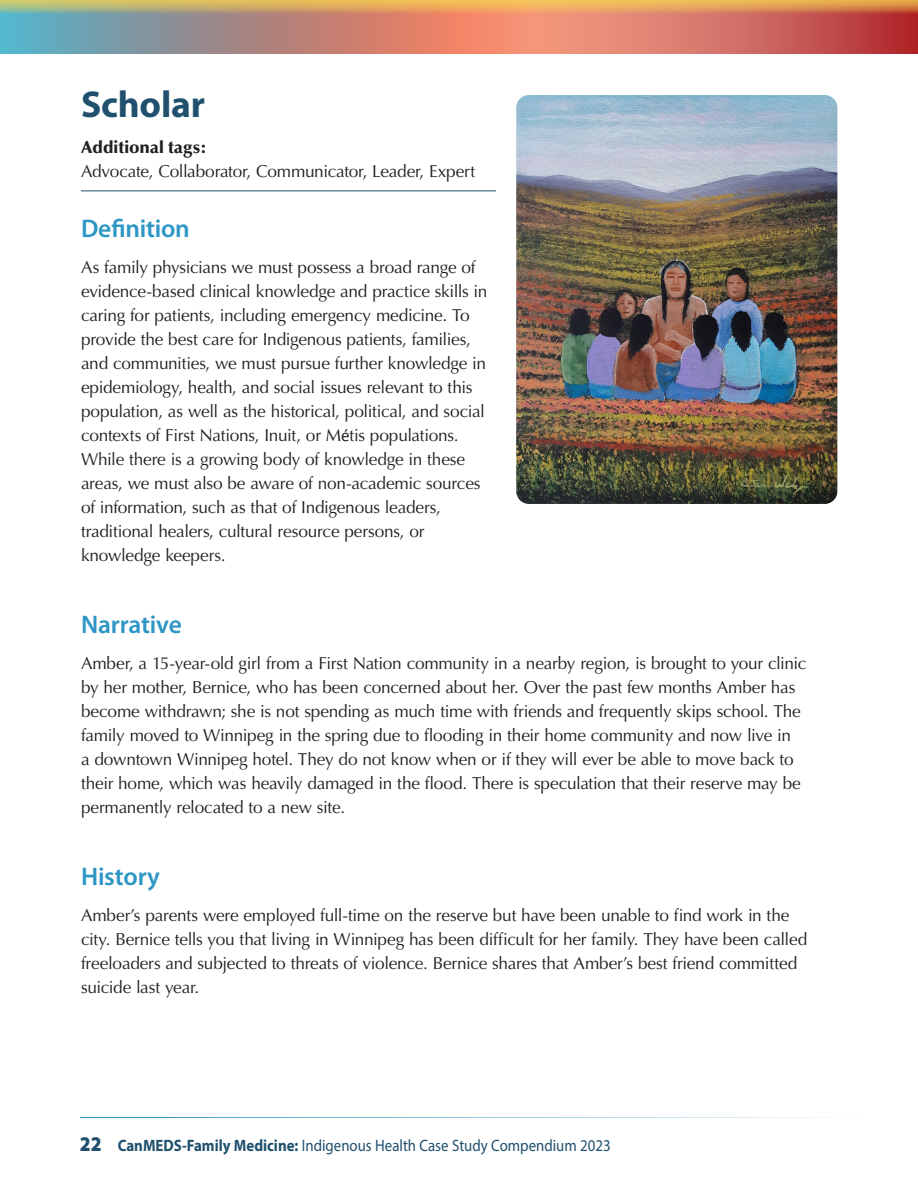
<style>
.page{position:relative;width:918px;height:1188px;background:#fff}
.page>*{position:absolute;margin:0;border:0;box-sizing:border-box;transform-origin:0 0}
.Subhead_2{font:700 37.5px "Myriad Pro";letter-spacing:-.005em;color:#20506e}
.Subhead_3{font:600 25.5px "Myriad Pro";letter-spacing:-.01em;color:#2e96c5}
.Body_text-optima{font:17.25px/24px "Optima";letter-spacing:-.015em;color:#231f20}
.t1{font:16.5px "Myriad Pro";color:#20506e;scale:.9 1}
.s1{font-weight:900}
.s2{font-family:"Calibri"}
.s3{font-weight:900;font-size:21px}
.s4{font-weight:700}
</style>
<div class="page">
<hr style="left:80px;top:1117px;width:784px;height:1px;background:#2e96c5">
<div style="left:0;top:0;width:918px;height:54px;background:#f48b6d"></div>
<svg style="left:0;top:14px;width:437px;height:40px;background:#9d8f8f"></svg>
<svg style="left:537px;top:14px;width:381px;height:40px"></svg>
<svg style="left:0;top:0;width:918px;height:14px;background:#d7a664"></svg>
<hr style="left:81px;top:190px;width:415px;height:1px;background:#20506e">
<img style="left:516px;top:95px;width:321px;height:409px">
<h2 class="Subhead_2" style="left:81px;top:80px;width:126px">Scholar</h2>
<p class="Body_text-optima" style="left:81px;top:135px;width:396px"><span class="s1">Additional tags:<br></span>Advocate, Collaborator, Communicator, Leader, Expert</p>
<h3 class="Subhead_3" style="left:81px;top:212px;width:110px">Definition</h3>
<p class="Body_text-optima" style="left:81px;top:255px;width:408px">As family physicians we must possess a broad range of evidence-based clinical knowledge and practice skills in caring for patients, including emergency medicine. To provide the best care for Indigenous patients, families, and communities, we must pursue further knowledge in epidemiology, health, and social issues relevant to this population, as well as the historical, political, and social contexts of First Nations, Inuit, or M<span class="s2">é</span>tis populations.<br>While there is a growing body of knowledge in these areas, we must also be aware of non-academic sources of information, such as that of Indigenous leaders, traditional healers, cultural resource persons, or knowledge keepers.</p>
<h3 class="Subhead_3" style="left:81px;top:608px;width:102px">Narrative</h3>
<p class="Body_text-optima" style="left:81px;top:651px;width:727px">Amber, a 15-year-old girl from a First Nation community in a nearby region, is brought to your clinic by her mother, Bernice, who has been concerned about her. Over the past few months Amber has become withdrawn; she is not spending as much time with friends and frequently skips school. The family moved to Winnipeg in the spring due to flooding in their home community and now live in<br>a downtown Winnipeg hotel. They do not know when or if they will ever be able to move back to their home, which was heavily damaged in the flood. There is speculation that their reserve may be permanently relocated to a new site.</p>
<h3 class="Subhead_3" style="left:81px;top:860px;width:81px">History</h3>
<p class="Body_text-optima" style="left:81px;top:903px;width:728px">Amber’s parents were employed full-time on the reserve but have been unable to find work in the city. Bernice tells you that living in Winnipeg has been difficult for her family. They have been called freeloaders and subjected to threats of violence. Bernice shares that Amber’s best friend committed suicide last year.</p>
<p class="t1" style="left:80px;top:1135px;width:591px"><span class="s3">22</span> <span class="s4">CanMEDS-Family Medicine:</span> Indigenous Health Case Study Compendium 2023</p>
</div>
